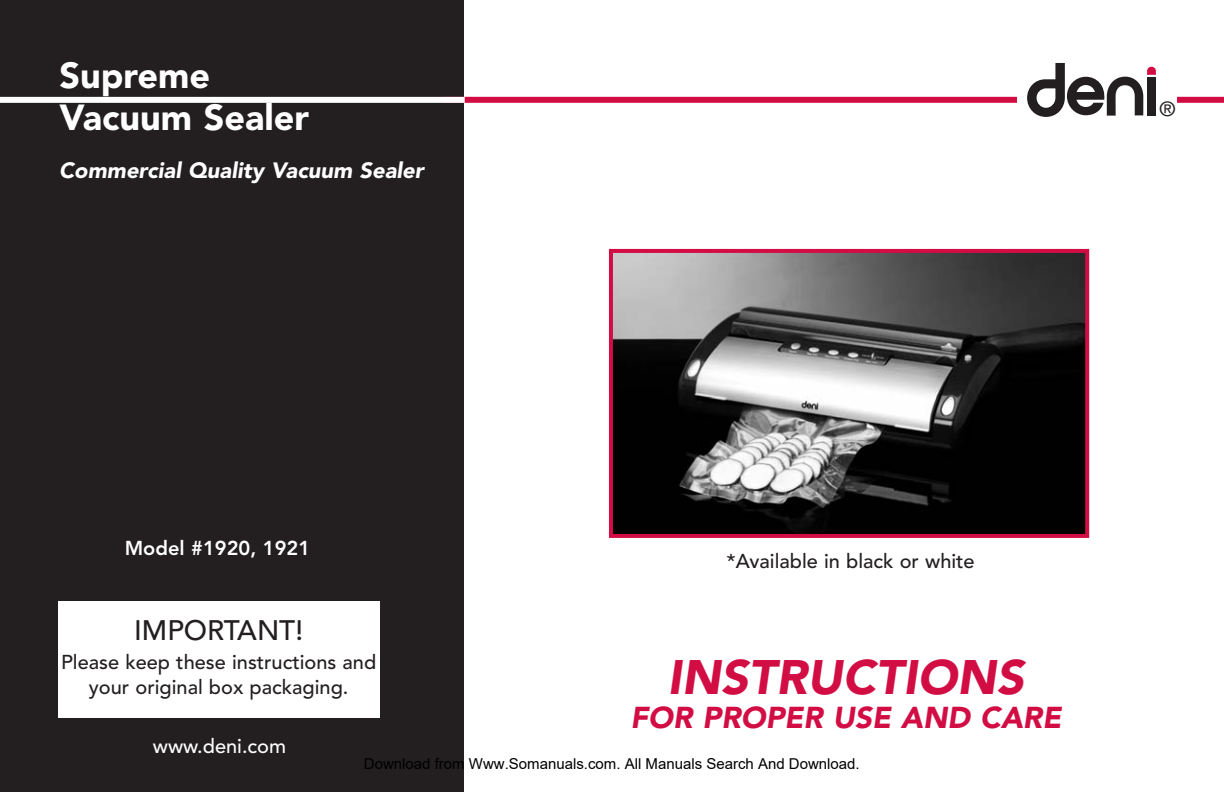
<style>
.page{position:relative;width:1224px;height:792px;background:#fff}
.page>*{position:absolute;margin:0;border:0;box-sizing:border-box;transform-origin:0 0}
.t1{font:italic 900 48px "Avenir";color:#d20d44}
.t2{font:900 36px/42px "Avenir";color:#fff}
.t3{font:italic 900 30px "Avenir";color:#d20d44}
.t4{font:500 28px "Avenir";color:#231f20}
.t5{font:italic 900 22px "Avenir";color:#fff}
.t6{font:500 20px/25px "Avenir";color:#231f20;text-align:center}
.t7{font:800 20px "Avenir";color:#fff}
.t8{font:500 20px "Avenir";color:#fff}
.t9{font:20px "Helvetica";color:#231f20}
.t10{font:15px "Arial";color:#000}
</style>
<div class="page">
<img style="left:614px;top:254px;width:470px;height:279px">
<div style="left:609px;top:249px;width:480px;height:289px;border:4px solid #d20d44"></div>
<div style="left:0;top:0;width:464px;height:792px;background:#231f20"></div>
<div style="left:443px;top:97px;width:781px;height:6px;background:#d20d44"></div>
<div style="left:58px;top:601px;width:322px;height:117px;background:#fff"></div>
<div style="left:1018px;top:60px;width:159px;height:63px;background:#fff"></div>
<svg style="left:1027px;top:63px;width:129px;height:54px"></svg>
<div style="left:0;top:97px;width:465px;height:6px;background:#fff"></div>
<h2 class="t2" style="left:60px;top:57px;width:251px">Supreme<br>Vacuum Sealer</h2>
<p class="t5" style="left:59px;top:162px;width:366px">Commercial Quality Vacuum Sealer</p>
<p class="t9" style="left:1160px;top:102px;width:16px">®</p>
<p class="t7" style="left:125px;top:540px;width:187px">Model #1920, 1921</p>
<h3 class="t4" style="left:134px;top:619px;width:170px">IMPORTANT!</h3>
<p class="t6" style="left:61px;top:651px;width:317px">Please keep these instructions and your original box packaging.</p>
<p class="t8" style="left:153px;top:738px;width:135px">www.deni.com</p>
<p class="t6" style="left:727px;top:550px;width:250px">*Available in black or white</p>
<h1 class="t1" style="left:668px;top:658px;width:358px">INSTRUCTIONS</h1>
<h3 class="t3" style="left:630px;top:706px;width:432px">FOR PROPER USE AND CARE</h3>
<p class="t10" style="left:364px;top:755px;width:497px">Download from Www.Somanuals.com. All Manuals Search And Download.</p>
</div>
